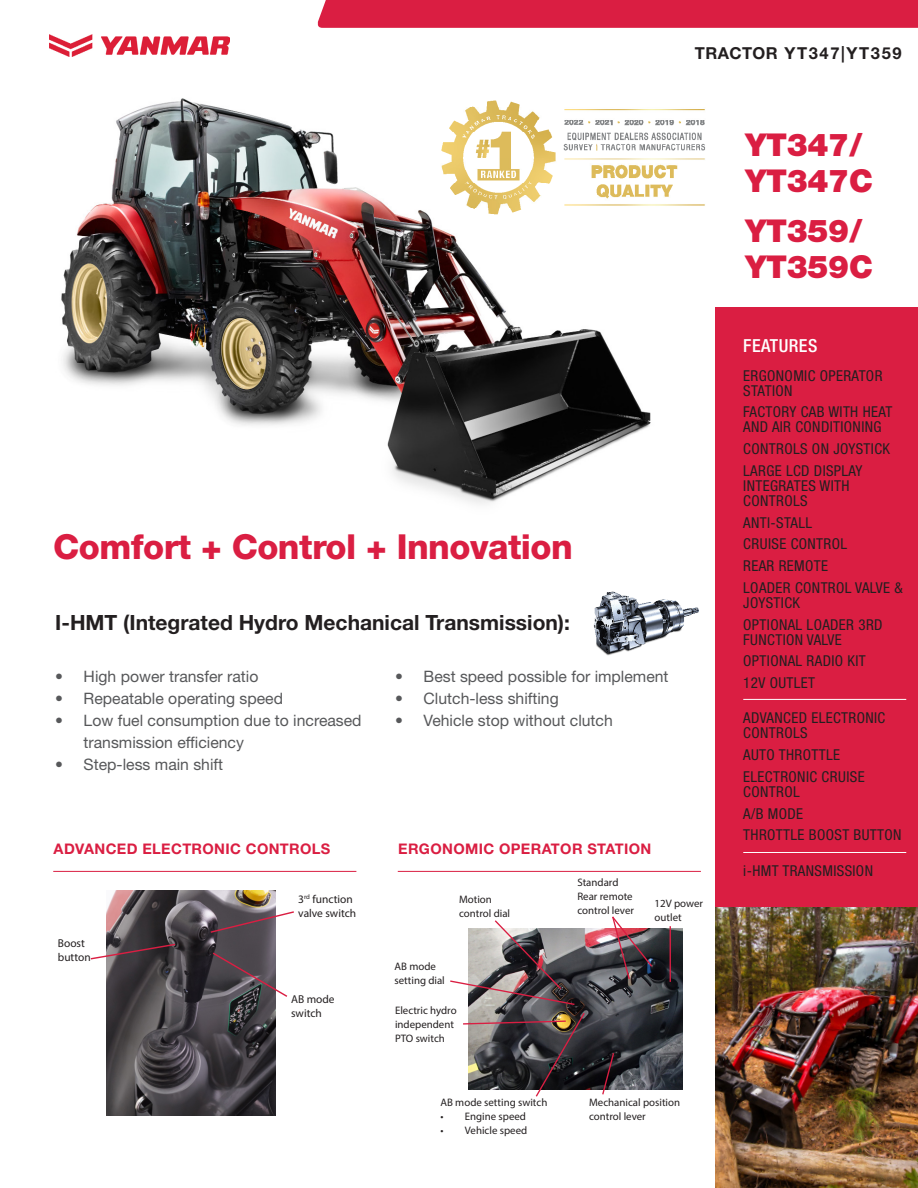
<style>
.page{position:relative;width:918px;height:1188px;background:#fff}
.page>*{position:absolute;margin:0;border:0;box-sizing:border-box;transform-origin:0 0}
.t1{font:800 34.5px "Helvetica Neue LT Std";letter-spacing:-.015em;color:#da1e42}
.t2{font:900 31.5px/36px "Helvetica Neue LT Std";letter-spacing:-.01em;color:#da1e42}
.t3{font:700 21px "Helvetica Neue LT Std";color:#231f20}
.t4{font:500 condensed 18px "Helvetica Neue LT Std";letter-spacing:.025em;color:#fff}
.t5{font:700 16.5px "Helvetica Neue LT Std";letter-spacing:.1em;color:#231f20}
.t6{font:15.75px/22px "Helvetica Neue LT Std";color:#57585a}
.t7{font:15.75px "Helvetica Neue LT Std";color:#fff}
.t8{font:condensed 15px/15px "Helvetica Neue LT Std";letter-spacing:.025em;color:#231f20}
.t9{font:700 14.7px "Helvetica Neue LT Std";letter-spacing:.025em;color:#da1e42}
.t10{font:11.4px "Myriad Pro";color:#231f20}
.t11{font:10.8px/13.6px "Myriad Pro";color:#231f20}
</style>
<div class="page">
<img style="left:49px;top:34px;width:667px;height:511px">
<div style="left:317px;top:0;width:601px;height:28px;background:#da1e42"></div>
<img style="left:49px;top:35px;width:181px;height:21px">
<div style="left:716px;top:307px;width:202px;height:600px;background:#da1e42"></div>
<hr style="left:53px;top:871px;width:303px;height:1px;background:#da1e42">
<hr style="left:743px;top:699px;width:163px;height:1px;background:#fff">
<hr style="left:743px;top:852px;width:163px;height:1px;background:#fff">
<hr style="left:398px;top:871px;width:303px;height:1px;background:#da1e42">
<img style="left:716px;top:907px;width:202px;height:281px">
<img style="left:106px;top:890px;width:169px;height:226px">
<svg style="left:90px;top:943px;width:87px;height:17px"></svg>
<svg style="left:209px;top:910px;width:85px;height:24px"></svg>
<svg style="left:211px;top:951px;width:77px;height:47px;background:#70676d"></svg>
<img style="left:586px;top:928px;width:97px;height:161px">
<hr style="left:670px;top:926px;width:1px;height:56px;background:#da1e42">
<svg style="left:450px;top:920px;width:136px;height:177px"></svg>
<svg style="left:601px;top:1052px;width:14px;height:43px"></svg>
<svg style="left:611px;top:916px;width:43px;height:65px"></svg>
<img style="left:593px;top:591px;width:106px;height:65px">
<img style="left:439px;top:95px;width:267px;height:121px">
<p class="t5" style="left:695px;top:42px;width:208px">TRACTOR YT347|YT359</p>
<p class="t1" style="left:53px;top:526px;width:521px">Comfort + Control + Innovation</p>
<p class="t3" style="left:55px;top:609px;width:516px">I-HMT (Integrated Hydro Mechanical Transmission):</p>
<p class="t7" style="left:395px;top:623px;width:9px">•</p>
<p class="t6" style="left:395px;top:665px;width:275px">• Best speed possible for implement</p>
<p class="t6" style="left:395px;top:687px;width:165px">• Clutch-less shifting</p>
<p class="t6" style="left:395px;top:709px;width:219px">• Vehicle stop without clutch</p>
<p class="t6" style="left:55px;top:665px;width:205px">• High power transfer ratio</p>
<p class="t6" style="left:55px;top:687px;width:229px">• Repeatable operating speed</p>
<p class="t6" style="left:84px;top:709px;width:280px;text-indent:-28px">• Low fuel consumption due to increased transmission efficiency</p>
<p class="t6" style="left:55px;top:753px;width:169px">• Step-less main shift</p>
<p class="t9" style="left:54px;top:840px;width:278px">ADVANCED ELECTRONIC CONTROLS</p>
<p class="t10" style="left:58px;top:936px;width:29px">Boost</p>
<p class="t10" style="left:58px;top:951px;width:34px">button</p>
<p class="t10" style="left:298px;top:892px;width:56px">3<sup>rd</sup> function</p>
<p class="t10" style="left:298px;top:906px;width:59px">valve switch</p>
<p class="t10" style="left:291px;top:992px;width:45px">AB mode</p>
<p class="t10" style="left:291px;top:1006px;width:32px">switch</p>
<p class="t9" style="left:398px;top:840px;width:255px">ERGONOMIC OPERATOR STATION</p>
<p class="t11" style="left:459px;top:892px;width:34px">Motion</p>
<p class="t11" style="left:459px;top:906px;width:53px">control dial</p>
<p class="t11" style="left:395px;top:960px;width:43px">AB mode</p>
<p class="t11" style="left:395px;top:973px;width:52px">setting dial</p>
<p class="t11" style="left:395px;top:1004px;width:63px">Electric hydro</p>
<p class="t11" style="left:395px;top:1017px;width:60px">independent</p>
<p class="t11" style="left:395px;top:1031px;width:51px">PTO switch</p>
<p class="t11" style="left:440px;top:1096px;width:108px">AB mode setting switch</p>
<p class="t11" style="left:440px;top:1109px;width:87px">• Engine speed</p>
<p class="t11" style="left:440px;top:1123px;width:88px">• Vehicle speed</p>
<p class="t11" style="left:577px;top:876px;width:43px">Standard</p>
<p class="t11" style="left:577px;top:889px;width:58px">Rear remote control lever</p>
<p class="t11" style="left:655px;top:896px;width:50px">12V power outlet</p>
<p class="t11" style="left:589px;top:1096px;width:93px">Mechanical position control lever</p>
<p class="t2" style="left:745px;top:127px;width:129px">YT347/<br>YT347C</p>
<p class="t2" style="left:745px;top:213px;width:119px">YT359/</p>
<p class="t2" style="left:745px;top:249px;width:129px">YT359C</p>
<p class="t4" style="left:743px;top:335px;width:76px">FEATURES</p>
<p class="t8" style="left:743px;top:368px;width:141px">ERGONOMIC OPERATOR<br>STATION</p>
<p class="t8" style="left:743px;top:405px;width:151px">FACTORY CAB WITH HEAT<br>AND AIR CONDITIONING</p>
<p class="t8" style="left:743px;top:441px;width:148px">CONTROLS ON JOYSTICK</p>
<p class="t8" style="left:743px;top:463px;width:121px">LARGE LCD DISPLAY<br>INTEGRATES WITH<br>CONTROLS</p>
<p class="t8" style="left:743px;top:515px;width:70px">ANTI-STALL</p>
<p class="t8" style="left:743px;top:537px;width:105px">CRUISE CONTROL</p>
<p class="t8" style="left:743px;top:558px;width:86px">REAR REMOTE</p>
<p class="t8" style="left:743px;top:580px;width:161px">LOADER CONTROL VALVE &amp;<br>JOYSTICK</p>
<p class="t8" style="left:743px;top:617px;width:141px">OPTIONAL LOADER 3RD<br>FUNCTION VALVE</p>
<p class="t8" style="left:743px;top:654px;width:124px">OPTIONAL RADIO KIT</p>
<p class="t8" style="left:743px;top:675px;width:73px">12V OUTLET</p>
<p class="t8" style="left:743px;top:711px;width:144px">ADVANCED ELECTRONIC<br>CONTROLS</p>
<p class="t8" style="left:743px;top:747px;width:98px">AUTO THROTTLE</p>
<p class="t8" style="left:743px;top:769px;width:123px">ELECTRONIC CRUISE<br>CONTROL</p>
<p class="t8" style="left:743px;top:806px;width:61px">A/B MODE</p>
<p class="t8" style="left:743px;top:828px;width:160px">THROTTLE BOOST BUTTON</p>
<p class="t8" style="left:743px;top:863px;width:131px">i-HMT TRANSMISSION</p>
</div>
